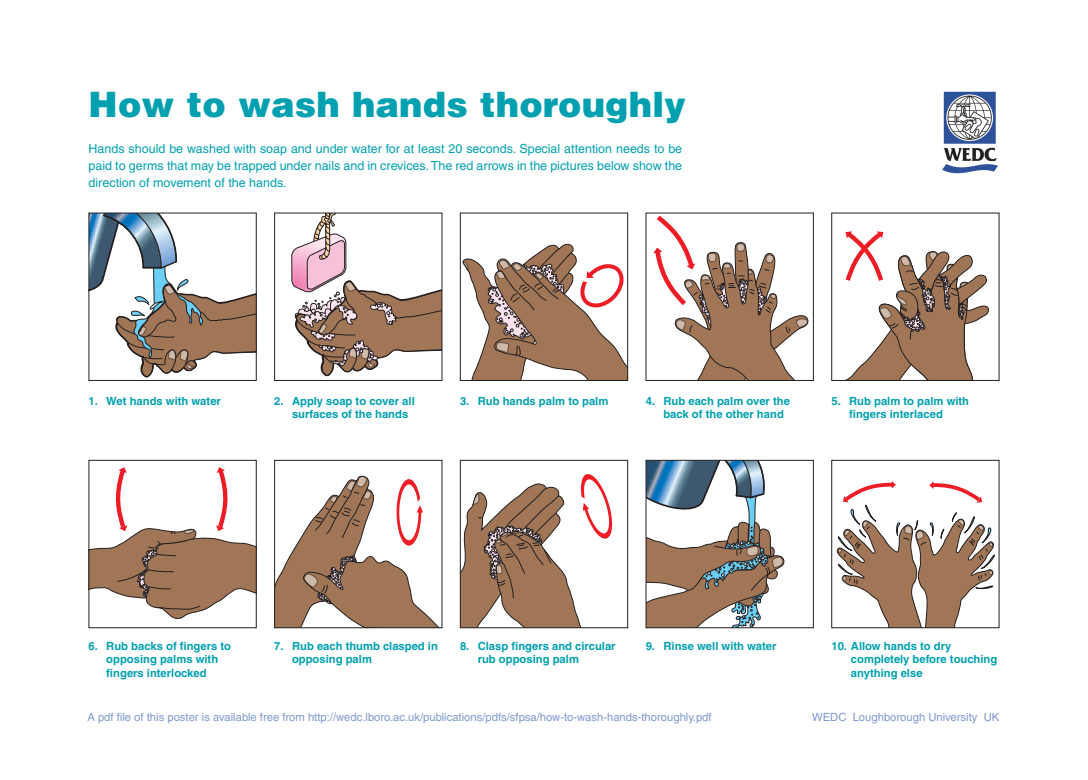
<style>
.page{position:relative;width:1088px;height:780px;background:#fff}
.page>*{position:absolute;margin:0;border:0;box-sizing:border-box;transform-origin:0 0}
.t1{font:900 35px "Helvetica";letter-spacing:.005em;color:#00a0b0}
.t2{font:12.5px/16.9px "Helvetica";color:#00a0b0;text-align:justify}
.t3{font:700 11.25px/13.5px "Helvetica";color:#00a0b0}
.t4{font:11.25px "Helvetica";color:#7f99cd}
</style>
<div class="page">
<svg style="left:91px;top:215px;width:164px;height:162px"></svg>
<div style="left:89px;top:213px;width:168px;height:168px;border:1px solid #231f20"></div>
<svg style="left:291px;top:215px;width:149px;height:162px"></svg>
<div style="left:274px;top:213px;width:168px;height:168px;border:1px solid #231f20"></div>
<svg style="left:462px;top:243px;width:164px;height:136px"></svg>
<div style="left:460px;top:213px;width:168px;height:168px;border:1px solid #231f20"></div>
<svg style="left:653px;top:215px;width:156px;height:164px"></svg>
<div style="left:646px;top:213px;width:168px;height:168px;border:1px solid #231f20"></div>
<svg style="left:845px;top:231px;width:144px;height:148px"></svg>
<div style="left:831px;top:213px;width:168px;height:168px;border:1px solid #231f20"></div>
<svg style="left:91px;top:467px;width:164px;height:152px"></svg>
<div style="left:89px;top:460px;width:168px;height:168px;border:1px solid #231f20"></div>
<svg style="left:276px;top:475px;width:162px;height:151px"></svg>
<div style="left:274px;top:460px;width:168px;height:168px;border:1px solid #231f20"></div>
<svg style="left:462px;top:474px;width:150px;height:152px"></svg>
<div style="left:460px;top:460px;width:168px;height:168px;border:1px solid #231f20"></div>
<svg style="left:648px;top:462px;width:137px;height:164px"></svg>
<div style="left:646px;top:460px;width:168px;height:168px;border:1px solid #231f20"></div>
<svg style="left:836px;top:481px;width:159px;height:145px"></svg>
<div style="left:831px;top:460px;width:168px;height:168px;border:1px solid #231f20"></div>
<img style="left:942px;top:91px;width:56px;height:83px">
<h1 class="t1" style="left:89px;top:81px;width:599px">How to wash hands thoroughly</h1>
<p class="t2" style="left:89px;top:140px;width:595px">Hands should be washed with soap and under water for at least 20 seconds. Special attention needs to be paid to germs that may be trapped under nails and in crevices. The red arrows in the pictures below show the direction of movement of the hands.</p>
<p class="t3" style="left:89px;top:393px;width:134px">1. Wet hands with water</p>
<p class="t3" style="left:292px;top:393px;width:124px;text-indent:-18px">2. Apply soap to cover all surfaces of the hands</p>
<p class="t3" style="left:460px;top:393px;width:150px">3. Rub hands palm to palm</p>
<p class="t3" style="left:663px;top:393px;width:128px;text-indent:-18px">4. Rub each palm over the back of the other hand</p>
<p class="t3" style="left:849px;top:393px;width:122px;text-indent:-18px">5. Rub palm to palm with fingers interlaced</p>
<p class="t3" style="left:89px;top:638px;width:144px;text-align:center">6. Rub backs of fingers to opposing palms with fingers interlocked</p>
<p class="t3" style="left:292px;top:638px;width:147px;text-indent:-18px">7. Rub each thumb clasped in opposing palm</p>
<p class="t3" style="left:478px;top:638px;width:139px;text-indent:-18px">8. Clasp fingers and circular rub opposing palm</p>
<p class="t3" style="left:646px;top:638px;width:132px">9. Rinse well with water</p>
<p class="t3" style="left:851px;top:638px;width:148px;text-indent:-19px">10. Allow hands to dry completely before touching anything else</p>
<p class="t4" style="left:87px;top:710px;width:626px">A pdf file of this poster is available free from http://wedc.lboro.ac.uk/publications/pdfs/sfpsa/how-to-wash-hands-thoroughly.pdf</p>
<p class="t4" style="left:812px;top:710px;width:189px">WEDC Loughborough University UK</p>
</div>
